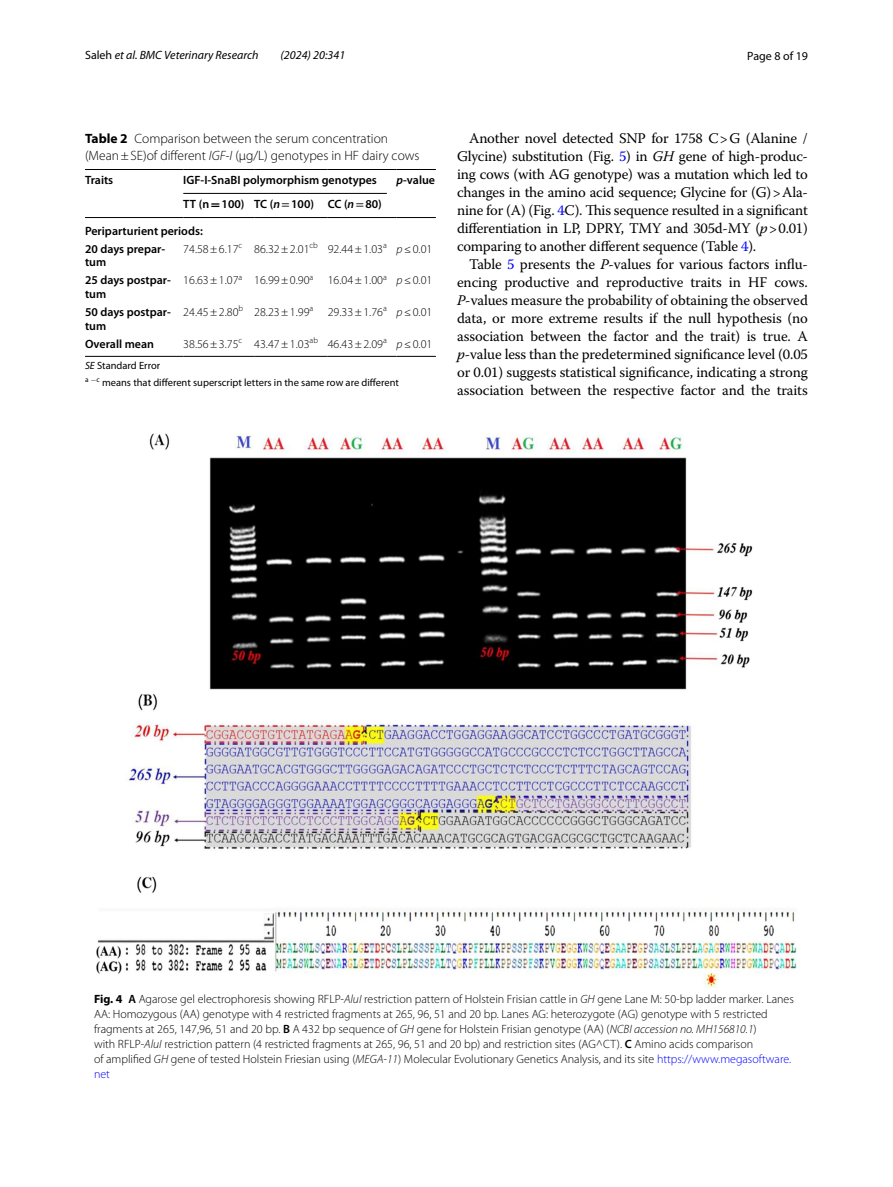
<style>
.page{position:relative;width:893px;height:1187px;background:#fff}
.page>*{position:absolute;margin:0;border:0;box-sizing:border-box;transform-origin:0 0}
.t1{font:14.7px/18px "Warnock Pro";letter-spacing:-.01em;color:#000;text-align:justify}
.t2{font:300 13.5px/16.5px "Myriad Pro";color:#000}
.t3{font:300 12px/15px "Myriad Pro";color:#000}
.t4{font:600 12px/13.5px "Myriad Pro";color:#000}
.t5{font:italic 12px "Myriad Pro";color:#000}
.t6{font:12px "Myriad Pro";color:#000}
.t7{font:10.5px/17px "Myriad Pro";color:#000}
.s1{font-style:normal}
.s2{font-weight:700}
.s3{font-style:italic}
.s4{font-family:"SPSMTSYB Bold";font-weight:400}
.s5{font-family:"STIX";font-weight:400}
.s6{color:#00f}
.s7{font-weight:600}
</style>
<div class="page">
<hr style="left:85px;top:169px;width:98px;height:1px;background:#000">
<hr style="left:85px;top:217px;width:98px;height:1px;background:#000">
<hr style="left:183px;top:169px;width:71px;height:1px;background:#000">
<hr style="left:254px;top:169px;width:74px;height:1px;background:#000">
<hr style="left:328px;top:169px;width:69px;height:1px;background:#000">
<hr style="left:397px;top:169px;width:39px;height:1px;background:#000">
<hr style="left:397px;top:217px;width:39px;height:1px;background:#000">
<hr style="left:183px;top:217px;width:71px;height:1px;background:#000">
<hr style="left:254px;top:217px;width:74px;height:1px;background:#000">
<hr style="left:328px;top:217px;width:69px;height:1px;background:#000">
<hr style="left:85px;top:356px;width:98px;height:1px;background:#000">
<hr style="left:183px;top:356px;width:71px;height:1px;background:#000">
<hr style="left:254px;top:356px;width:74px;height:1px;background:#000">
<hr style="left:328px;top:356px;width:69px;height:1px;background:#000">
<hr style="left:397px;top:356px;width:39px;height:1px;background:#000">
<hr style="left:183px;top:193px;width:204px;height:1px;background:#000">
<img style="left:96px;top:433px;width:701px;height:554px">
<p class="t5" style="left:85px;top:48px;width:175px"><span class="s1">Saleh</span> et al. BMC Veterinary Research</p>
<p class="t5" style="left:281px;top:48px;width:66px">(2024) 20:341</p>
<p class="t6" style="left:747px;top:48px;width:62px">Page 8 of 19</p>
<p class="t2" style="left:85px;top:130px;width:336px"><span class="s2">Table 2</span> Comparison between the serum concentration (Mean±SE)of different <span class="s3">IGF-I</span> (µg/L) genotypes in HF dairy cows</p>
<p class="t4" style="left:85px;top:173px;width:30px">Traits</p>
<p class="t4" style="left:183px;top:173px;width:195px">IGF-I-SnaBI polymorphism genotypes</p>
<p class="t4" style="left:397px;top:173px;width:40px"><span class="s3">p</span>-value</p>
<p class="t4" style="left:183px;top:197px;width:200px">TT (n<span class="s4">=</span>100) TC (<span class="s3">n</span><span class="s5">=</span>100) CC (<span class="s3">n</span><span class="s5">=</span>80)</p>
<p class="t4" style="left:85px;top:221px;width:119px;line-height:18.1px">Periparturient periods:<br>20 days prepar‑</p>
<p class="t4" style="left:85px;top:255px;width:23px">tum</p>
<p class="t3" style="left:183px;top:241px;width:251px">74.58±6.17<sup>c</sup> 86.32±2.01<sup>cb</sup> 92.44±1.03<sup>a</sup> <span class="s3">p</span>≤0.01</p>
<p class="t4" style="left:85px;top:273px;width:87px">25 days postpar‑ tum</p>
<p class="t3" style="left:183px;top:273px;width:251px">16.63±1.07<sup>a</sup> 16.99±0.90<sup>a</sup> 16.04±1.00<sup>a</sup> <span class="s3">p</span>≤0.01</p>
<p class="t4" style="left:85px;top:305px;width:87px">50 days postpar‑ tum</p>
<p class="t3" style="left:183px;top:305px;width:251px">24.45±2.80<sup>b</sup> 28.23±1.99<sup>a</sup> 29.33±1.76<sup>a</sup> <span class="s3">p</span>≤0.01</p>
<p class="t4" style="left:85px;top:337px;width:70px">Overall mean</p>
<p class="t3" style="left:183px;top:336px;width:251px">38.56±3.75<sup>c</sup> 43.47±1.03<sup>ab</sup> 46.43±2.09<sup>a</sup> <span class="s3">p</span>≤0.01</p>
<p class="t7" style="left:85px;top:357px;width:315px"><span class="s3">SE</span> Standard Error<br><sup>a</sup> <sup>−</sup><sup>c</sup> means that different superscript letters in the same row are different</p>
<p class="t1" style="left:457px;top:128px;width:352px;text-indent:12px">Another novel detected SNP for 1758 C&gt;G (Alanine / Glycine) substitution (Fig. <span class="s6">5</span>) in <span class="s3">GH</span> gene of high-produc&shy;ing cows (with AG genotype) was a mutation which led to changes in the amino acid sequence; Glycine for (G)&gt;Ala&shy;nine for (A) (Fig. <span class="s6">4</span>C). This sequence resulted in a significant differentiation in LP, DPRY, TMY and 305d-MY (<span class="s3">p</span>&gt;0.01) comparing to another different sequence (Table <span class="s6">4</span>).</p>
<p class="t1" style="left:457px;top:254px;width:352px;text-indent:12px">Table <span class="s6">5</span> presents the <span class="s3">P</span>-values for various factors influ&shy;encing productive and reproductive traits in HF cows.<br><span class="s3">P</span>-values measure the probability of obtaining the observed data, or more extreme results if the null hypothesis (no association between the factor and the trait) is true. A <span class="s3">p</span>-value less than the predetermined significance level (0.05 or 0.01) suggests statistical significance, indicating a strong association between the respective factor and the traits</p>
<p class="t3" style="left:94px;top:991px;width:701px"><span class="s2">Fig. 4</span> <span class="s7">A</span> Agarose gel electrophoresis showing RFLP-<span class="s3">AluI</span> restriction pattern of Holstein Frisian cattle in <span class="s3">GH</span> gene Lane M: 50-bp ladder marker. Lanes AA: Homozygous (AA) genotype with 4 restricted fragments at 265, 96, 51 and 20 bp. Lanes AG: heterozygote (AG) genotype with 5 restricted fragments at 265, 147,96, 51 and 20 bp. <span class="s7">B</span> A 432 bp sequence of <span class="s3">GH</span> gene for Holstein Frisian genotype (AA) (<span class="s3">NCBI accession no. MH156810.1</span>)<br>with RFLP-<span class="s3">AluI</span> restriction pattern (4 restricted fragments at 265, 96, 51 and 20 bp) and restriction sites (AG^CT). <span class="s7">C</span> Amino acids comparison<br>of amplified <span class="s3">GH</span> gene of tested Holstein Friesian using (<span class="s3">MEGA-11</span>) Molecular Evolutionary Genetics Analysis, and its site <span class="s6">https://www.megasoftware. net</span></p>
</div>
